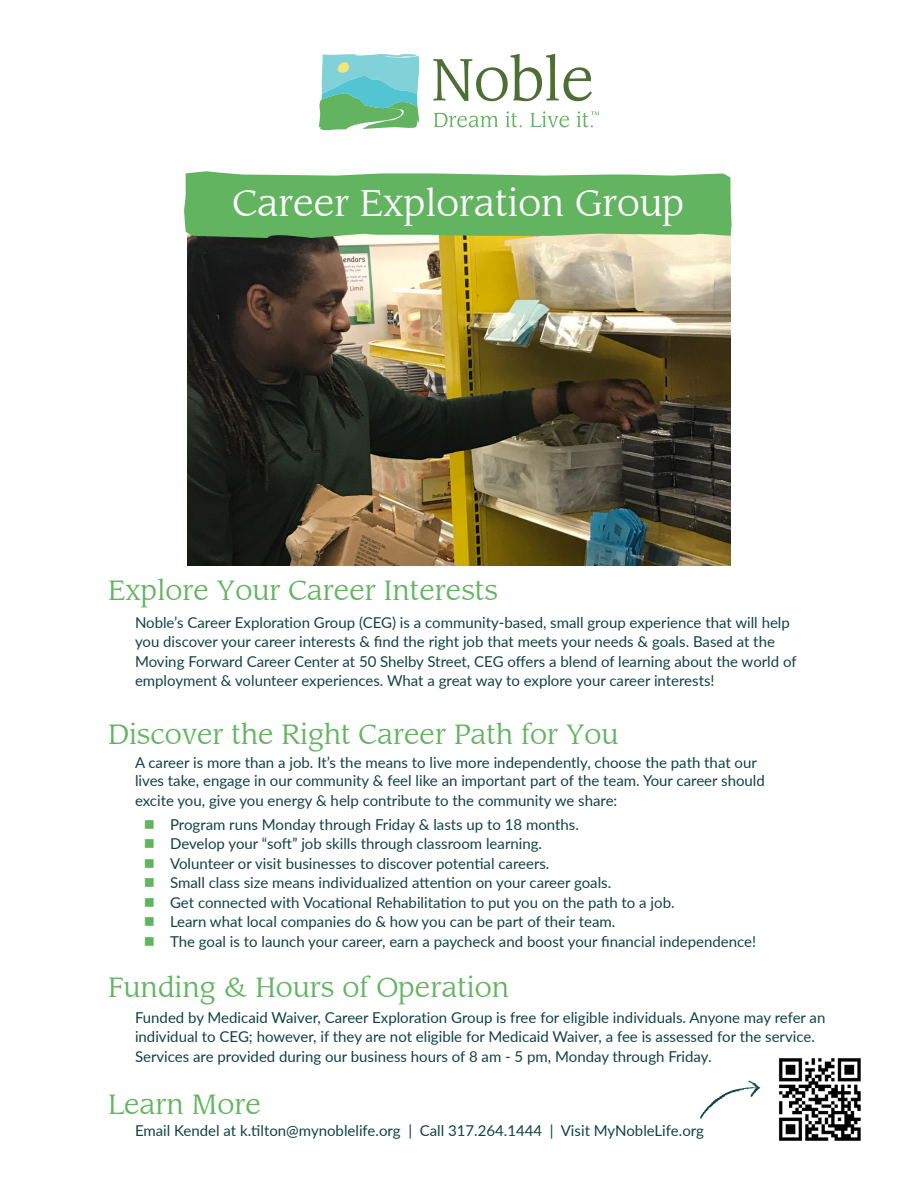
<style>
.page{position:relative;width:918px;height:1188px;background:#fff}
.page>*{position:absolute;margin:0;border:0;box-sizing:border-box;transform-origin:0 0}
.t1{font:36px "Advisor S Si";color:#fff}
.t2{font:27px "Advisor S Si";color:#63b461}
.t3{font:15px/19.5px "Lato";color:#124244}
.s1{color:#63b461}
</style>
<div class="page">
<img style="left:187px;top:238px;width:543px;height:328px">
<img style="left:778px;top:1058px;width:83px;height:83px">
<svg style="left:700px;top:1081px;width:60px;height:38px"></svg>
<svg style="left:184px;top:171px;width:548px;height:67px;background:#70b96c"></svg>
<svg style="left:434px;top:113px;width:64px;height:14px"></svg>
<svg style="left:506px;top:111px;width:16px;height:16px"></svg>
<svg style="left:530px;top:111px;width:39px;height:16px"></svg>
<svg style="left:433px;top:54px;width:159px;height:47px"></svg>
<svg style="left:319px;top:54px;width:101px;height:77px;background:#7ccab3"></svg>
<svg style="left:577px;top:111px;width:22px;height:16px"></svg>
<p class="t1" style="left:233px;top:182px;width:453px">Career Exploration Group</p>
<p class="t2" style="left:108px;top:574px;width:391px">Explore Your Career Interests</p>
<p class="t3" style="left:135px;top:612px;width:663px">Noble’s Career Exploration Group (CEG) is a community-based, small group experience that will help you discover your career interests &amp; find the right job that meets your needs &amp; goals. Based at the Moving Forward Career Center at 50 Shelby Street, CEG offers a blend of learning about the world of employment &amp; volunteer experiences. What a great way to explore your career interests!</p>
<p class="t2" style="left:108px;top:718px;width:512px">Discover the Right Career Path for You</p>
<p class="t3" style="left:135px;top:753px;width:631px;line-height:18px">A career is more than a job. It’s the means to live more independently, choose the path that our lives take, engage in our community &amp; feel like an important part of the team. Your career should</p>
<p class="t3" style="left:135px;top:790px;width:484px">excite you, give you energy &amp; help contribute to the community we share:</p>
<p class="t3" style="left:144px;top:814px;width:437px"><span class="s1">■</span> Program runs Monday through Friday &amp; lasts up to 18 months.</p>
<p class="t3" style="left:144px;top:834px;width:400px"><span class="s1">■</span> Develop your “soft” job skills through classroom learning.</p>
<p class="t3" style="left:144px;top:853px;width:407px"><span class="s1">■</span> Volunteer or visit businesses to discover potential careers.</p>
<p class="t3" style="left:144px;top:873px;width:469px"><span class="s1">■</span> Small class size means individualized attention on your career goals.</p>
<p class="t3" style="left:144px;top:892px;width:532px"><span class="s1">■</span> Get connected with Vocational Rehabilitation to put you on the path to a job.</p>
<p class="t3" style="left:144px;top:912px;width:473px"><span class="s1">■</span> Learn what local companies do &amp; how you can be part of their team.</p>
<p class="t3" style="left:144px;top:931px;width:614px"><span class="s1">■</span> The goal is to launch your career, earn a paycheck and boost your financial independence!</p>
<p class="t2" style="left:108px;top:971px;width:403px">Funding &amp; Hours of Operation</p>
<p class="t3" style="left:135px;top:1007px;width:692px">Funded by Medicaid Waiver, Career Exploration Group is free for eligible individuals. Anyone may refer an individual to CEG; however, if they are not eligible for Medicaid Waiver, a fee is assessed for the service.<br>Services are provided during our business hours of 8 am - 5 pm, Monday through Friday.</p>
<p class="t2" style="left:108px;top:1088px;width:154px">Learn More</p>
<p class="t3" style="left:135px;top:1121px;width:570px">Email Kendel at k.tilton@mynoblelife.org | Call 317.264.1444 | Visit MyNobleLife.org</p>
</div>
